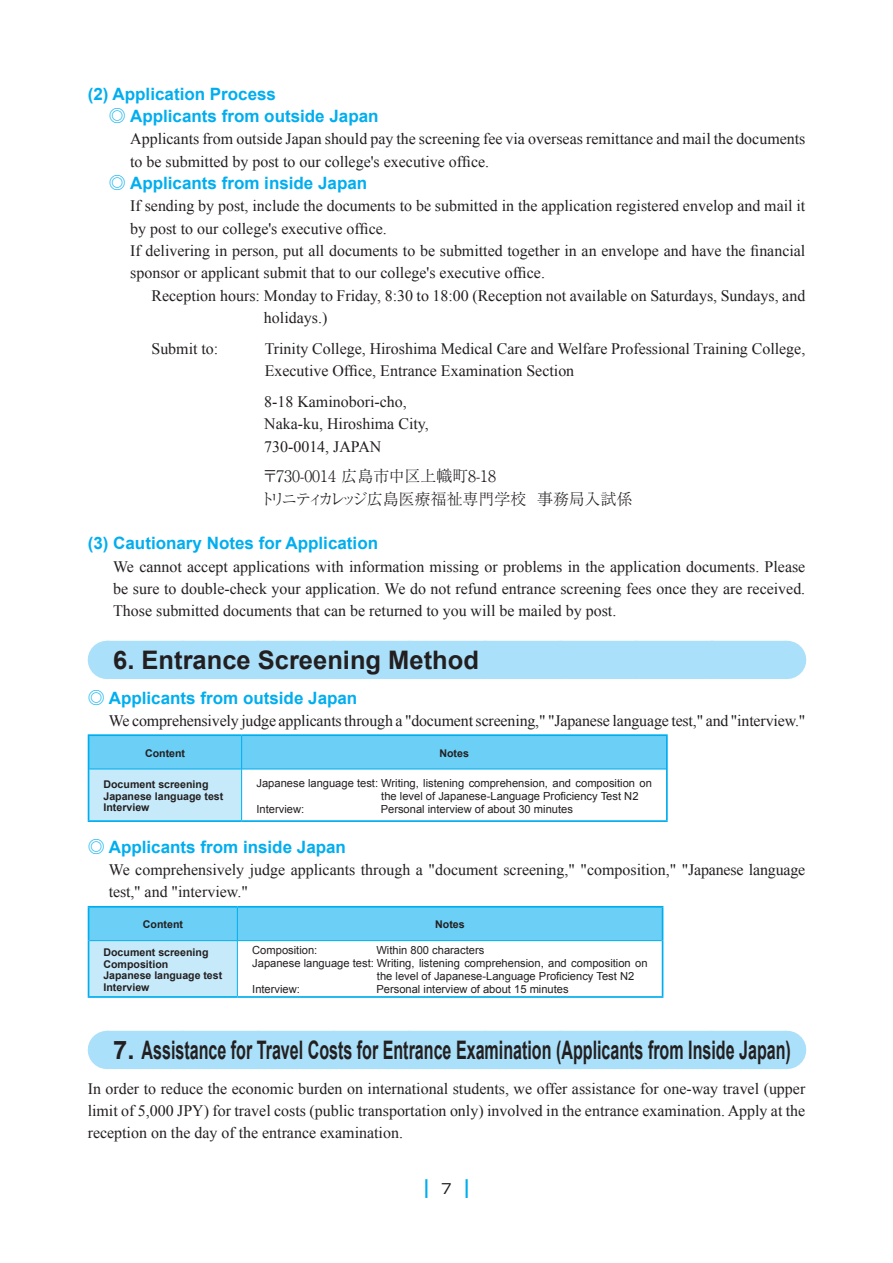
<style>
.page{position:relative;width:893px;height:1263px;background:#fff}
.page>*{position:absolute;margin:0;border:0;box-sizing:border-box;transform-origin:0 0}
.t1{font:700 25.5px "Arial";color:#231f20}
.t2{font:700 16.95px/22.4px "Arial";color:#00aeef}
.t3{font:15.9px/22.4px "Times New Roman";color:#231f20}
.t4{font:300 15.9px/22.4px "Ryumin Pr 6";color:#231f20}
.t5{font:11.1px "Arial";color:#231f20}
.t6{font:700 10.65px/11.7px "Arial";color:#231f20}
.s1{font-family:"Ryumin Pr 6";font-weight:300}
</style>
<div class="page">
<svg style="left:425px;top:1179px;width:2px;height:19px"></svg>
<svg style="left:466px;top:1179px;width:2px;height:19px"></svg>
<div style="left:107px;top:641px;width:679px;height:38px;background:#aae0f9"></div>
<hr style="left:786px;top:641px;width:1px;height:38px;background:#aae0f9">
<div style="left:107px;top:1031px;width:679px;height:38px;background:#aae0f9"></div>
<hr style="left:786px;top:1031px;width:1px;height:38px;background:#aae0f9">
<div style="left:89px;top:736px;width:577px;height:33px;background:#6bcff6"></div>
<div style="left:89px;top:769px;width:153px;height:52px;background:#c6eafa"></div>
<hr style="left:88px;top:734px;width:154px;height:2px;background:#00aeef">
<hr style="left:88px;top:736px;width:1px;height:33px;background:#00aeef">
<hr style="left:242px;top:734px;width:426px;height:2px;background:#00aeef">
<hr style="left:666px;top:736px;width:2px;height:33px;background:#00aeef">
<hr style="left:88px;top:769px;width:1px;height:51px;background:#00aeef">
<hr style="left:666px;top:769px;width:2px;height:51px;background:#00aeef">
<hr style="left:88px;top:820px;width:154px;height:2px;background:#00aeef">
<hr style="left:242px;top:820px;width:426px;height:2px;background:#00aeef">
<hr style="left:241px;top:736px;width:1px;height:33px;background:#00aeef">
<hr style="left:89px;top:769px;width:153px;height:1px;background:#00aeef">
<hr style="left:242px;top:769px;width:424px;height:1px;background:#00aeef">
<hr style="left:241px;top:769px;width:1px;height:51px;background:#00aeef">
<div style="left:89px;top:908px;width:573px;height:32px;background:#6bcff6"></div>
<div style="left:89px;top:941px;width:148px;height:56px;background:#c6eafa"></div>
<hr style="left:88px;top:906px;width:149px;height:2px;background:#00aeef">
<hr style="left:88px;top:908px;width:1px;height:33px;background:#00aeef">
<hr style="left:237px;top:906px;width:426px;height:2px;background:#00aeef">
<hr style="left:662px;top:908px;width:1px;height:33px;background:#00aeef">
<hr style="left:88px;top:941px;width:1px;height:55px;background:#00aeef">
<hr style="left:662px;top:941px;width:1px;height:55px;background:#00aeef">
<hr style="left:88px;top:996px;width:149px;height:2px;background:#00aeef">
<hr style="left:237px;top:996px;width:426px;height:2px;background:#00aeef">
<hr style="left:237px;top:908px;width:1px;height:32px;background:#00aeef">
<hr style="left:89px;top:940px;width:148px;height:1px;background:#00aeef">
<hr style="left:237px;top:940px;width:425px;height:1px;background:#00aeef">
<hr style="left:237px;top:941px;width:1px;height:55px;background:#00aeef">
<p class="t2" style="left:109px;top:83px;width:271px;text-indent:-21px">(2) Application Process<br><span class="s1">◎</span> Applicants from outside Japan</p>
<p class="t3" style="left:130px;top:128px;width:677px">Applicants from outside Japan should pay the screening fee via overseas remittance and mail the documents to be submitted by post to our college's executive office.</p>
<p class="t2" style="left:109px;top:172px;width:260px"><span class="s1">◎</span> Applicants from inside Japan</p>
<p class="t3" style="left:130px;top:195px;width:677px">If sending by post, include the documents to be submitted in the application registered envelop and mail it by post to our college's executive office.<br>If delivering in person, put all documents to be submitted together in an envelope and have the financial sponsor or applicant submit that to our college's executive office.</p>
<p class="t3" style="left:264px;top:284px;width:543px;text-indent:-112px">Reception hours: Monday to Friday, 8:30 to 18:00 (Reception not available on Saturdays, Sundays, and holidays.)</p>
<p class="t3" style="left:151px;top:337px;width:68px">Submit to:</p>
<p class="t3" style="left:265px;top:337px;width:542px">Trinity College, Hiroshima Medical Care and Welfare Professional Training College,<br>Executive Office, Entrance Examination Section</p>
<p class="t3" style="left:264px;top:390px;width:166px">8-18 Kaminobori-cho,<br>Naka-ku, Hiroshima City,<br>730-0014, JAPAN</p>
<p class="t4" style="left:260px;top:464px;width:374px">〒730-0014 広島市中区上幟町8-18<br>トリニティカレッジ広島医療福祉専門学校 事務局入試係</p>
<p class="t2" style="left:88px;top:533px;width:292px">(3) Cautionary Notes for Application</p>
<p class="t3" style="left:113px;top:555px;width:694px;text-align:justify">We cannot accept applications with information missing or problems in the application documents. Please be sure to double-check your application. We do not refund entrance screening fees once they are received.<br>Those submitted documents that can be returned to you will be mailed by post.</p>
<h1 class="t1" style="left:113px;top:643px;width:367px">6. Entrance Screening Method</h1>
<p class="t2" style="left:88px;top:687px;width:271px"><span class="s1">◎</span> Applicants from outside Japan</p>
<p class="t3" style="left:109px;top:709px;width:698px">We comprehensively judge applicants through a "document screening," "Japanese language test," and "interview."</p>
<p class="t6" style="left:145px;top:747px;width:42px">Content</p>
<p class="t6" style="left:439px;top:747px;width:31px">Notes</p>
<p class="t6" style="left:103px;top:779px;width:121px">Document screening<br>Japanese language test<br>Interview</p>
<p class="t5" style="left:256px;top:776px;width:397px">Japanese language test: Writing, listening comprehension, and composition on</p>
<p class="t5" style="left:381px;top:789px;width:259px">the level of Japanese-Language Proficiency Test N2</p>
<p class="t5" style="left:256px;top:801px;width:49px">Interview:</p>
<p class="t5" style="left:381px;top:801px;width:194px">Personal interview of about 30 minutes</p>
<p class="t2" style="left:88px;top:836px;width:260px"><span class="s1">◎</span> Applicants from inside Japan</p>
<p class="t3" style="left:109px;top:858px;width:698px">We comprehensively judge applicants through a "document screening," "composition," "Japanese language test," and "interview."</p>
<p class="t6" style="left:143px;top:919px;width:42px">Content</p>
<p class="t6" style="left:435px;top:919px;width:31px">Notes</p>
<p class="t6" style="left:103px;top:946px;width:120px">Document screening<br>Composition<br>Japanese language test<br>Interview</p>
<p class="t5" style="left:252px;top:943px;width:67px">Composition:</p>
<p class="t5" style="left:376px;top:943px;width:109px">Within 800 characters</p>
<p class="t5" style="left:252px;top:956px;width:397px">Japanese language test: Writing, listening comprehension, and composition on</p>
<p class="t5" style="left:377px;top:969px;width:259px">the level of Japanese-Language Proficiency Test N2</p>
<p class="t5" style="left:252px;top:981px;width:49px">Interview:</p>
<p class="t5" style="left:376px;top:981px;width:194px">Personal interview of about 15 minutes</p>
<h1 class="t1" style="left:113px;top:1033px;width:679px">7. Assistance for Travel Costs for Entrance Examination (Applicants from Inside Japan)</h1>
<p class="t3" style="left:88px;top:1077px;width:719px;text-align:justify">In order to reduce the economic burden on international students, we offer assistance for one-way travel (upper limit of 5,000 JPY) for travel costs (public transportation only) involved in the entrance examination. Apply at the reception on the day of the entrance examination.</p>
</div>
